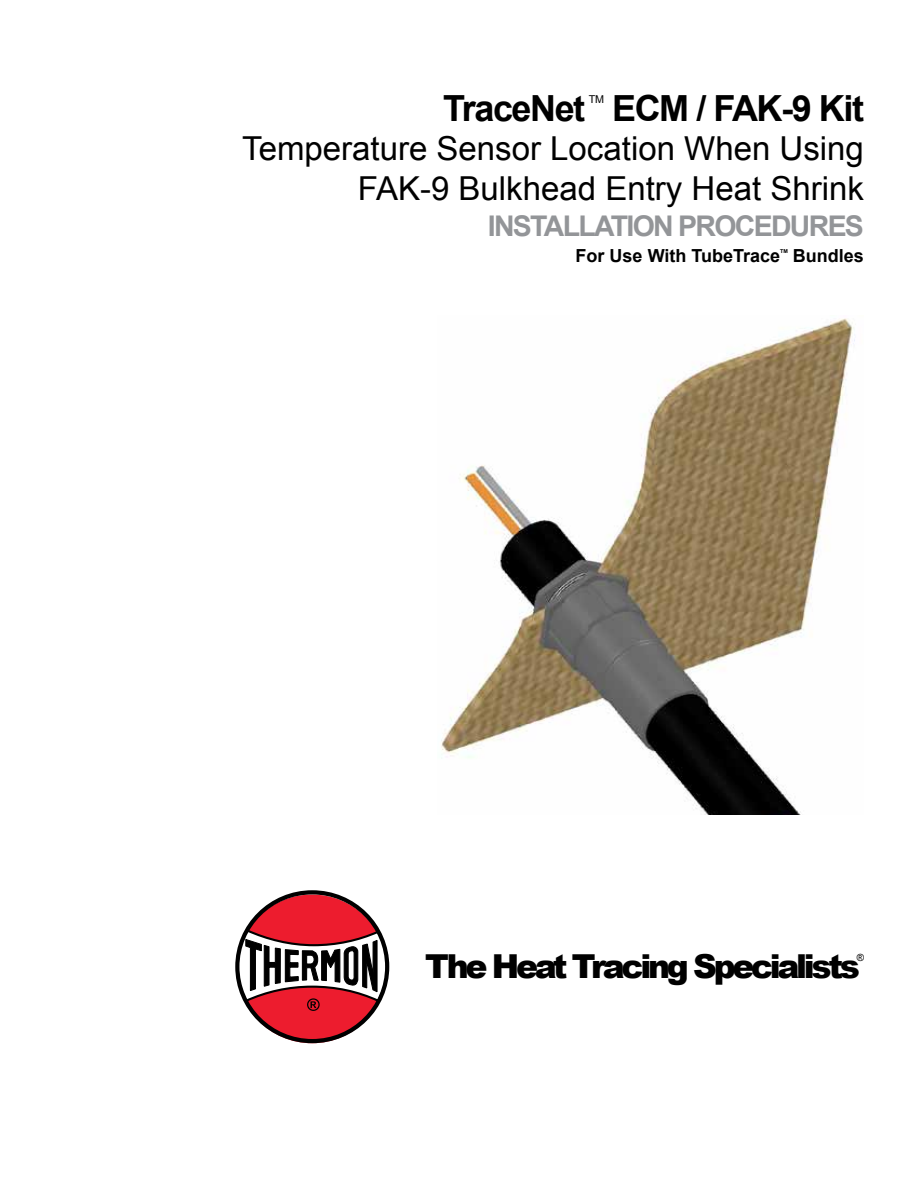
<style>
.page{position:relative;width:918px;height:1188px;background:#fff}
.page>*{position:absolute;margin:0;border:0;box-sizing:border-box;transform-origin:0 0}
.t1{font:700 36px "Arial";letter-spacing:-.04em;color:#000}
.t2{font:33px/39.6px "Arial";color:#000;text-align:right}
.t3{font:900 33px "Arial";letter-spacing:-.1em;color:#000}
.t4{font:700 28.5px "Arial";letter-spacing:-.06em;color:#939598}
.t5{font:700 18px "Arial";color:#000}
.t6{font:10.8px "Arial";color:#000}
.t7{font:9.9px "Arial";color:#000}
.t8{font:700 5.4px "Arial";color:#000}
</style>
<div class="page">
<div style="left:237px;top:895px;width:150px;height:148px;background:#ed1c2e;border-radius:50%"></div>
<svg style="left:237px;top:928px;width:153px;height:83px"></svg>
<div style="left:235px;top:890px;width:154px;height:153px;border:4px solid #000;border-radius:50%"></div>
<img style="left:441px;top:318px;width:414px;height:497px">
<p class="t1" style="left:443px;top:84px;width:143px">TraceNet</p>
<p class="t6" style="left:589px;top:92px;width:17px">TM</p>
<p class="t1" style="left:612px;top:84px;width:253px">ECM / FAK-9 Kit</p>
<p class="t2" style="left:242px;top:129px;width:623px">Temperature Sensor Location When Using<br>FAK-9 Bulkhead Entry Heat Shrink</p>
<p class="t4" style="left:488px;top:207px;width:378px">INSTALLATION PROCEDURES</p>
<p class="t5" style="left:576px;top:244px;width:206px">For Use With TubeTrace</p>
<p class="t8" style="left:780px;top:248px;width:9px">TM</p>
<p class="t5" style="left:793px;top:244px;width:73px">Bundles</p>
<p class="t3" style="left:425px;top:942px;width:436px">The Heat Tracing Specialists</p>
<p class="t7" style="left:857px;top:952px;width:9px">®</p>
</div>
